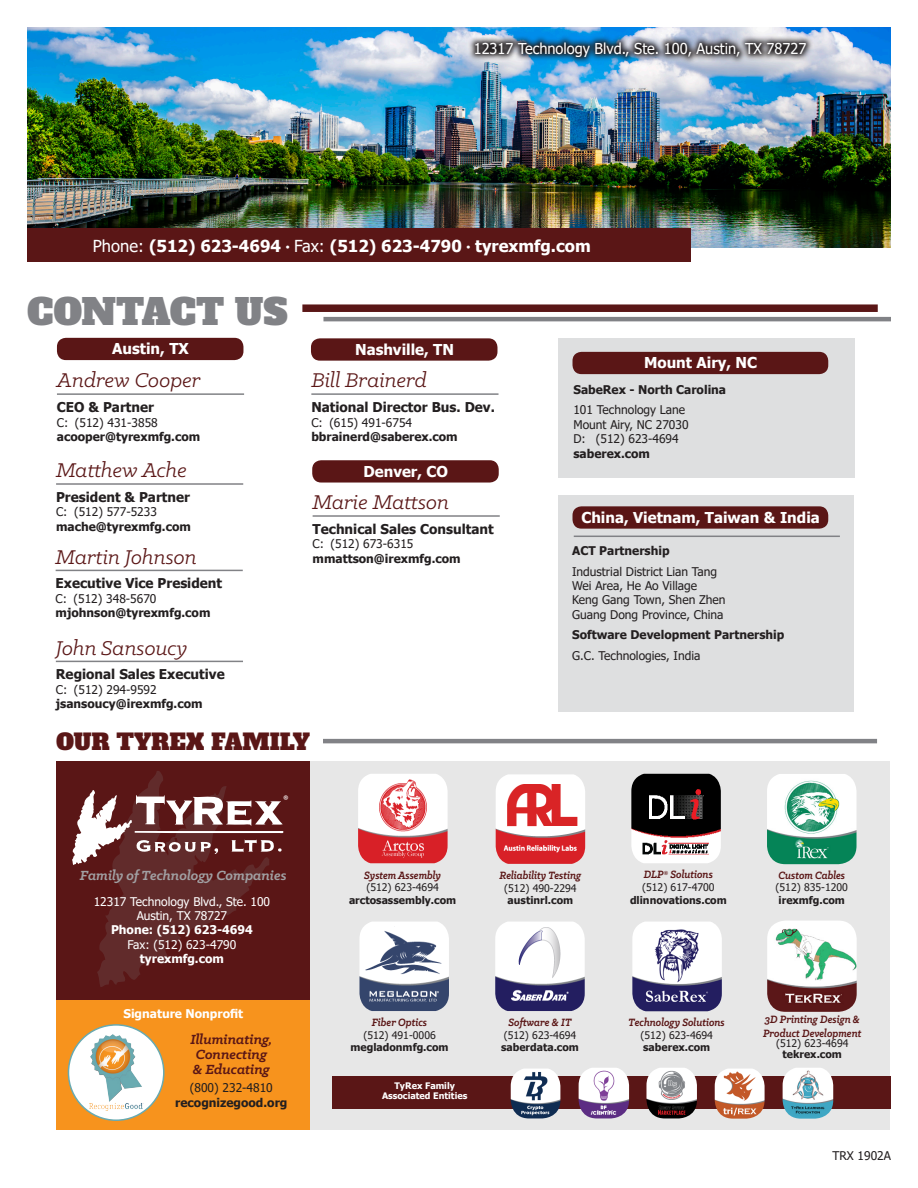
<style>
.page{position:relative;width:918px;height:1188px;background:#fff}
.page>*{position:absolute;margin:0;border:0;box-sizing:border-box;transform-origin:0 0}
.t1{font:36px "Alfa Slab One";letter-spacing:-.01em;color:#818286}
.t2{font:italic 22.5px "Klinic Slab";color:#5a1616}
.t3{font:22.5px "Alfa Slab One";color:#5a1616}
.t4{font:700 16.5px "Tahoma";color:#fff}
.t5{font:700 15px "Tahoma";color:#fff}
.t6{font:15px "Tahoma";color:#fff}
.t7{font:italic 700 15px "Klinic Slab";color:#5a1616}
.t8{font:italic 700 15px "Klinic Slab";color:#a1a0a3}
.t9{font:700 13.5px "Tahoma";color:#231f20}
.t10{font:12px "Tahoma";color:#231f20}
.t11{font:700 12px "Tahoma";color:#231f20}
.t12{font:italic 700 12px/13.5px "Klinic Slab";color:#5a1616;scale:.9 1}
.t13{font:12px "Tahoma";color:#fff}
.t14{font:700 12px "Tahoma";color:#fff}
.t15{font:700 10.5px "Tahoma";color:#231f20}
.t16{font:10.5px "Tahoma";color:#231f20}
.t17{font:700 9.6px "Myriad";color:#fff}
.t18{font:700 9px "Tahoma";color:#fff}
.s1{font-weight:400}
</style>
<div class="page">
<div style="left:558px;top:339px;width:297px;height:139px;background:#dedfe0"></div>
<img style="left:27px;top:28px;width:864px;height:219px">
<div style="left:302px;top:304px;width:576px;height:8px;background:#5a1616"></div>
<hr style="left:323px;top:317px;width:568px;height:4px;background:#818286">
<svg style="left:468px;top:35px;width:345px;height:30px;background:#6b8396"></svg>
<hr style="left:56px;top:483px;width:187px;height:2px;background:#818286">
<div style="left:27px;top:228px;width:663px;height:33px;background:#5a1616"></div>
<div style="left:57px;top:338px;width:186px;height:22px;background:#5a1616;border-radius:9px"></div>
<hr style="left:57px;top:393px;width:187px;height:2px;background:#818286">
<hr style="left:313px;top:515px;width:187px;height:2px;background:#818286">
<div style="left:312px;top:460px;width:187px;height:23px;background:#5a1616;border-radius:9px"></div>
<hr style="left:311px;top:393px;width:188px;height:2px;background:#818286">
<div style="left:311px;top:338px;width:186px;height:23px;background:#5a1616;border-radius:9px"></div>
<div style="left:573px;top:352px;width:255px;height:22px;background:#5a1616;border-radius:9px"></div>
<div style="left:295px;top:761px;width:595px;height:369px;background:#e7e7e7"></div>
<div style="left:56px;top:1000px;width:254px;height:130px;background:#f7931d"></div>
<div style="left:56px;top:761px;width:254px;height:239px;background:#5a1616"></div>
<svg style="left:72px;top:771px;width:212px;height:216px"></svg>
<div style="left:68px;top:1025px;width:96px;height:95px;background:#fff;border-radius:50%"></div>
<div style="left:68px;top:1024px;width:97px;height:97px;border:2px solid #68aab1;border-radius:50%"></div>
<img style="left:85px;top:1033px;width:63px;height:80px">
<div style="left:332px;top:1076px;width:559px;height:33px;background:#5a1616"></div>
<hr style="left:323px;top:739px;width:554px;height:4px;background:#818286">
<img style="left:511px;top:1069px;width:49px;height:49px">
<img style="left:579px;top:1068px;width:50px;height:50px">
<img style="left:646px;top:1068px;width:51px;height:50px">
<img style="left:783px;top:1068px;width:50px;height:51px">
<img style="left:715px;top:1069px;width:50px;height:50px">
<img style="left:358px;top:774px;width:90px;height:89px">
<img style="left:359px;top:922px;width:90px;height:89px">
<img style="left:496px;top:774px;width:89px;height:90px">
<img style="left:631px;top:774px;width:90px;height:89px">
<img style="left:767px;top:774px;width:90px;height:90px">
<img style="left:495px;top:922px;width:90px;height:89px">
<img style="left:632px;top:922px;width:90px;height:89px">
<img style="left:767px;top:921px;width:90px;height:91px">
<hr style="left:56px;top:661px;width:187px;height:1px;background:#818286">
<hr style="left:56px;top:570px;width:187px;height:1px;background:#818286">
<div style="left:558px;top:495px;width:296px;height:217px;background:#dedfe0"></div>
<hr style="left:574px;top:536px;width:266px;height:1px;background:#818286">
<div style="left:573px;top:506px;width:255px;height:23px;background:#5a1616;border-radius:9px"></div>
<p class="t6" style="left:474px;top:38px;width:334px">12317 Technology Blvd., Ste. 100, Austin, TX 78727</p>
<p class="t4" style="left:93px;top:235px;width:499px"><span class="s1">Phone:</span> (512) 623-4694 ● <span class="s1">Fax:</span> (512) 623-4790 ● tyrexmfg.com</p>
<p class="t1" style="left:27px;top:287px;width:262px">CONTACT US</p>
<p class="t5" style="left:112px;top:338px;width:78px">Austin, TX</p>
<p class="t2" style="left:57px;top:366px;width:145px">Andrew Cooper</p>
<p class="t9" style="left:57px;top:398px;width:99px">CEO &amp; Partner</p>
<p class="t10" style="left:57px;top:414px;width:102px">C: (512) 431-3858</p>
<p class="t11" style="left:57px;top:428px;width:145px">acooper@tyrexmfg.com</p>
<p class="t2" style="left:56px;top:456px;width:132px">Matthew Ache</p>
<p class="t9" style="left:56px;top:488px;width:135px">President &amp; Partner</p>
<p class="t10" style="left:56px;top:504px;width:102px">C: (512) 577-5233</p>
<p class="t11" style="left:56px;top:518px;width:136px">mache@tyrexmfg.com</p>
<p class="t2" style="left:56px;top:542px;width:143px">Martin Johnson</p>
<p class="t9" style="left:56px;top:574px;width:168px">Executive Vice President</p>
<p class="t10" style="left:56px;top:590px;width:102px">C: (512) 348-5670</p>
<p class="t11" style="left:56px;top:604px;width:156px">mjohnson@tyrexmfg.com</p>
<p class="t2" style="left:56px;top:633px;width:133px">John Sansoucy</p>
<p class="t9" style="left:56px;top:665px;width:170px">Regional Sales Executive</p>
<p class="t10" style="left:56px;top:681px;width:102px">C: (512) 294-9592</p>
<p class="t11" style="left:56px;top:695px;width:148px">jsansoucy@irexmfg.com</p>
<p class="t5" style="left:355px;top:339px;width:100px">Nashville, TN</p>
<p class="t2" style="left:311px;top:366px;width:117px">Bill Brainerd</p>
<p class="t9" style="left:311px;top:398px;width:185px">National Director Bus. Dev.</p>
<p class="t10" style="left:311px;top:414px;width:102px">C: (615) 491-6754</p>
<p class="t11" style="left:311px;top:428px;width:148px">bbrainerd@saberex.com</p>
<p class="t5" style="left:363px;top:461px;width:86px">Denver, CO</p>
<p class="t2" style="left:313px;top:488px;width:138px">Marie Mattson</p>
<p class="t9" style="left:313px;top:520px;width:183px">Technical Sales Consultant</p>
<p class="t10" style="left:313px;top:536px;width:102px">C: (512) 673-6315</p>
<p class="t11" style="left:313px;top:550px;width:150px">mmattson@irexmfg.com</p>
<p class="t3" style="left:56px;top:727px;width:255px">OUR TYREX FAMILY</p>
<p class="t17" style="left:284px;top:794px;width:6px">®</p>
<p class="t5" style="left:644px;top:352px;width:115px">Mount Airy, NC</p>
<p class="t11" style="left:573px;top:381px;width:154px">SabeRex - North Carolina</p>
<p class="t10" style="left:573px;top:402px;width:113px">101 Technology Lane</p>
<p class="t10" style="left:573px;top:416px;width:117px">Mount Airy, NC 27030</p>
<p class="t10" style="left:573px;top:431px;width:107px">D: (512) 623-4694</p>
<p class="t11" style="left:573px;top:445px;width:78px">saberex.com</p>
<p class="t5" style="left:581px;top:507px;width:240px">China, Vietnam, Taiwan &amp; India</p>
<p class="t11" style="left:572px;top:542px;width:99px">ACT Partnership</p>
<p class="t10" style="left:572px;top:563px;width:147px">Industrial District Lian Tang</p>
<p class="t10" style="left:572px;top:578px;width:126px">Wei Area, He Ao Village</p>
<p class="t10" style="left:572px;top:592px;width:155px">Keng Gang Town, Shen Zhen</p>
<p class="t10" style="left:572px;top:606px;width:153px">Guang Dong Province, China</p>
<p class="t11" style="left:572px;top:626px;width:214px">Software Development Partnership</p>
<p class="t10" style="left:572px;top:647px;width:130px">G.C. Technologies, India</p>
<p class="t8" style="left:80px;top:866px;width:208px">Family of Technology Companies</p>
<p class="t12" style="left:364px;top:868px;width:87px">System Assembly</p>
<p class="t16" style="left:366px;top:881px;width:74px">(512) 623-4694</p>
<p class="t13" style="left:94px;top:893px;width:178px">12317 Technology Blvd., Ste. 100</p>
<p class="t15" style="left:349px;top:893px;width:109px">arctosassembly.com</p>
<p class="t13" style="left:137px;top:908px;width:92px">Austin, TX 78727</p>
<p class="t14" style="left:111px;top:922px;width:143px">Phone: (512) 623-4694</p>
<p class="t13" style="left:128px;top:936px;width:110px">Fax: (512) 623-4790</p>
<p class="t14" style="left:140px;top:950px;width:85px">tyrexmfg.com</p>
<p class="t14" style="left:123px;top:1005px;width:121px">Signature Nonprofit</p>
<p class="t7" style="left:190px;top:1030px;width:83px">Illuminating,</p>
<p class="t7" style="left:196px;top:1045px;width:73px">Connecting</p>
<p class="t7" style="left:193px;top:1060px;width:79px">&amp; Educating</p>
<p class="t10" style="left:190px;top:1080px;width:84px">(800) 232-4810</p>
<p class="t11" style="left:175px;top:1094px;width:114px">recognizegood.org</p>
<p class="t12" style="left:372px;top:1016px;width:63px">Fiber Optics</p>
<p class="t16" style="left:363px;top:1028px;width:74px">(512) 491-0006</p>
<p class="t15" style="left:351px;top:1040px;width:100px">megladonmfg.com</p>
<p class="t18" style="left:394px;top:1079px;width:62px">TyRex Family</p>
<p class="t18" style="left:382px;top:1090px;width:87px">Associated Entities</p>
<p class="t12" style="left:500px;top:868px;width:92px">Reliability Testing</p>
<p class="t16" style="left:504px;top:881px;width:74px">(512) 490-2294</p>
<p class="t15" style="left:508px;top:893px;width:67px">austinrl.com</p>
<p class="t12" style="left:509px;top:1016px;width:71px">Software &amp; IT</p>
<p class="t16" style="left:504px;top:1028px;width:74px">(512) 623-4694</p>
<p class="t15" style="left:501px;top:1040px;width:79px">saberdata.com</p>
<p class="t12" style="left:644px;top:868px;width:78px">DLP® Solutions</p>
<p class="t16" style="left:642px;top:880px;width:74px">(512) 617-4700</p>
<p class="t15" style="left:630px;top:892px;width:98px">dlinnovations.com</p>
<p class="t12" style="left:778px;top:868px;width:75px">Custom Cables</p>
<p class="t16" style="left:776px;top:880px;width:74px">(512) 835-1200</p>
<p class="t15" style="left:779px;top:893px;width:68px">irexmfg.com</p>
<p class="t12" style="left:629px;top:1016px;width:108px">Technology Solutions</p>
<p class="t16" style="left:641px;top:1028px;width:74px">(512) 623-4694</p>
<p class="t15" style="left:643px;top:1040px;width:69px">saberex.com</p>
<p class="t12" style="left:763px;top:1013px;width:111px">3D Printing Design &amp;<br>Product Development</p>
<p class="t16" style="left:776px;top:1037px;width:74px">(512) 623-4694</p>
<p class="t15" style="left:783px;top:1047px;width:61px">tekrex.com</p>
<p class="t10" style="left:832px;top:1148px;width:60px">TRX 1902A</p>
</div>
